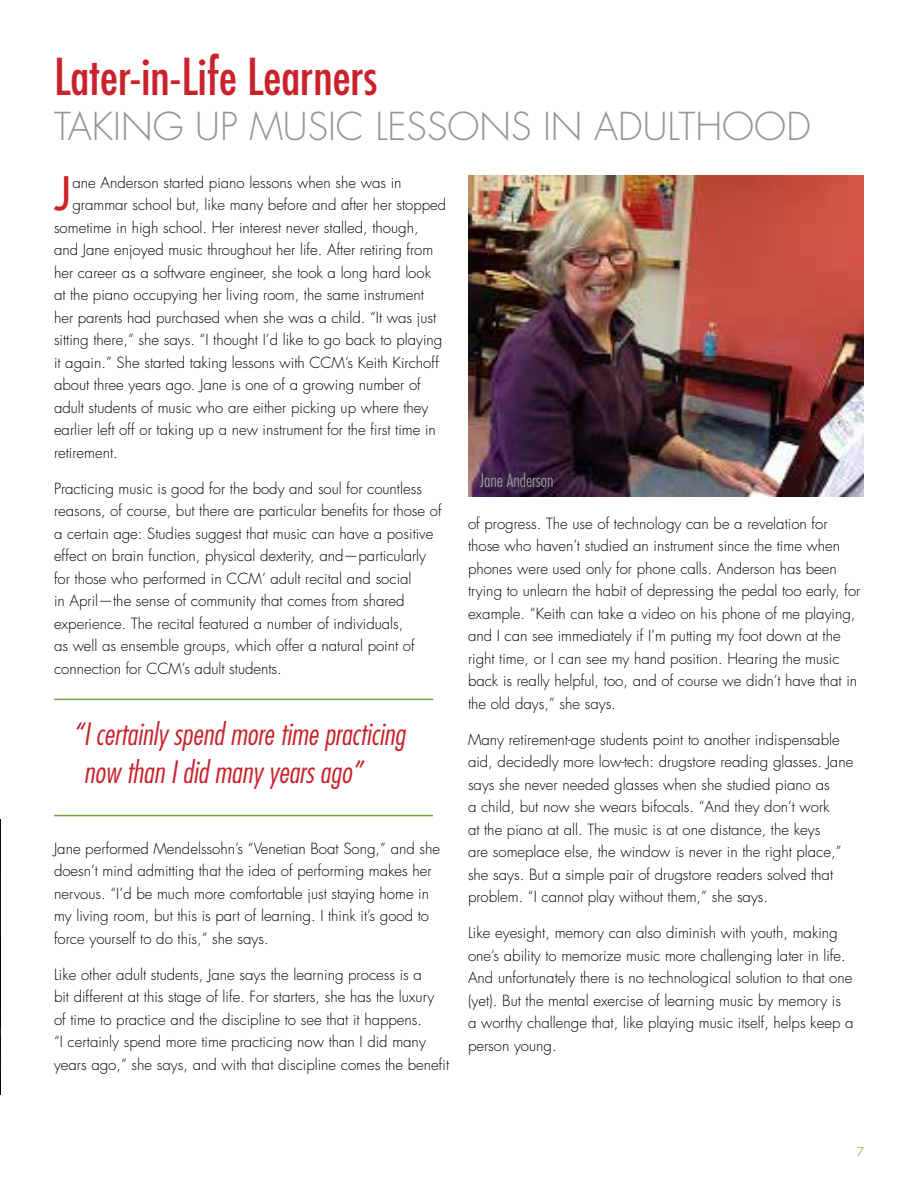
<style>
.page{position:relative;width:918px;height:1188px;background:#fff}
.page>*{position:absolute;margin:0;border:0;box-sizing:border-box;transform-origin:0 0}
.t1{font:condensed 49.5px "Futura Std";color:#ca212a}
.t2{font:500 44.85px "Futura Std";color:#cc2129}
.t3{font:300 37.5px "Futura Std";color:#939598}
.t4{font:italic 300 condensed 30px/37.5px "Futura Std";color:#ca212a}
.t5{font:300 condensed 18px "Futura Std";color:#939598}
.t6{font:300 15px/22.5px "Futura Std";color:#000}
.t7{font:500 12px "Futura Std";color:#9c6}
</style>
<div class="page">
<img style="left:0;top:820px;width:1px;height:274px">
<img style="left:468px;top:176px;width:396px;height:320px">
<hr style="left:54px;top:699px;width:379px;height:1px;background:#73a04b">
<hr style="left:54px;top:815px;width:379px;height:1px;background:#73a04b">
<h1 class="t1" style="left:54px;top:47px;width:325px">Later-in-Life Learners</h1>
<h3 class="t3" style="left:54px;top:103px;width:758px">TAKING UP MUSIC LESSONS IN ADULTHOOD</h3>
<h2 class="t2" style="left:55px;top:166px;width:18px">J</h2>
<p class="t6" style="left:72px;top:172px;width:331px">ane Anderson started piano lessons when she was in</p>
<p class="t6" style="left:72px;top:194px;width:375px">grammar school but, like many before and after her stopped</p>
<p class="t6" style="left:54px;top:217px;width:366px">sometime in high school. Her interest never stalled, though,</p>
<p class="t6" style="left:54px;top:239px;width:381px">and Jane enjoyed music throughout her life. After retiring from</p>
<p class="t6" style="left:54px;top:262px;width:379px">her career as a software engineer, she took a long hard look</p>
<p class="t6" style="left:54px;top:284px;width:371px">at the piano occupying her living room, the same instrument</p>
<p class="t6" style="left:54px;top:307px;width:384px">her parents had purchased when she was a child. “It was just</p>
<p class="t6" style="left:54px;top:329px;width:390px">sitting there,” she says. “I thought I’d like to go back to playing</p>
<p class="t6" style="left:54px;top:352px;width:387px">it again.” She started taking lessons with CCM’s Keith Kirchoff</p>
<p class="t6" style="left:54px;top:374px;width:368px">about three years ago. Jane is one of a growing number of</p>
<p class="t6" style="left:54px;top:397px;width:376px">adult students of music who are either picking up where they</p>
<p class="t6" style="left:54px;top:419px;width:383px">earlier left off or taking up a new instrument for the first time in</p>
<p class="t6" style="left:54px;top:442px;width:65px">retirement.</p>
<p class="t6" style="left:54px;top:478px;width:389px">Practicing music is good for the body and soul for countless reasons, of course, but there are particular benefits for those of a certain age: Studies suggest that music can have a positive effect on brain function, physical dexterity, and—particularly for those who performed in CCM’ adult recital and social<br>in April—the sense of community that comes from shared experience. The recital featured a number of individuals,<br>as well as ensemble groups, which offer a natural point of connection for CCM’s adult students.</p>
<p class="t5" style="left:480px;top:470px;width:76px">Jane Anderson</p>
<p class="t6" style="left:468px;top:513px;width:394px">of progress. The use of technology can be a revelation for those who haven’t studied an instrument since the time when phones were used only for phone calls. Anderson has been trying to unlearn the habit of depressing the pedal too early, for example. “Keith can take a video on his phone of me playing, and I can see immediately if I’m putting my foot down at the right time, or I can see my hand position. Hearing the music back is really helpful, too, and of course we didn’t have that in the old days,” she says.</p>
<p class="t6" style="left:468px;top:729px;width:387px">Many retirement-age students point to another indispensable aid, decidedly more low-tech: drugstore reading glasses. Jane says she never needed glasses when she studied piano as<br>a child, but now she wears bifocals. “And they don’t work<br>at the piano at all. The music is at one distance, the keys<br>are someplace else, the window is never in the right place,” she says. But a simple pair of drugstore readers solved that problem. “I cannot play without them,” she says.</p>
<p class="t6" style="left:468px;top:922px;width:387px">Like eyesight, memory can also diminish with youth, making one’s ability to memorize music more challenging later in life.<br>And unfortunately there is no technological solution to that one (yet). But the mental exercise of learning music by memory is<br>a worthy challenge that, like playing music itself, helps keep a person young.</p>
<h3 class="t4" style="left:84px;top:717px;width:323px;text-indent:-11px">“I certainly spend more time practicing now than I did many years ago”</h3>
<p class="t6" style="left:54px;top:838px;width:388px">Jane performed Mendelssohn’s “Venetian Boat Song,” and she doesn’t mind admitting that the idea of performing makes her nervous. “I’d be much more comfortable just staying home in my living room, but this is part of learning. I think it’s good to force yourself to do this,” she says.</p>
<p class="t6" style="left:54px;top:964px;width:397px">Like other adult students, Jane says the learning process is a<br>bit different at this stage of life. For starters, she has the luxury of time to practice and the discipline to see that it happens.<br>“I certainly spend more time practicing now than I did many years ago,” she says, and with that discipline comes the benefit</p>
<p class="t7" style="left:857px;top:1144px;width:8px">7</p>
</div>
